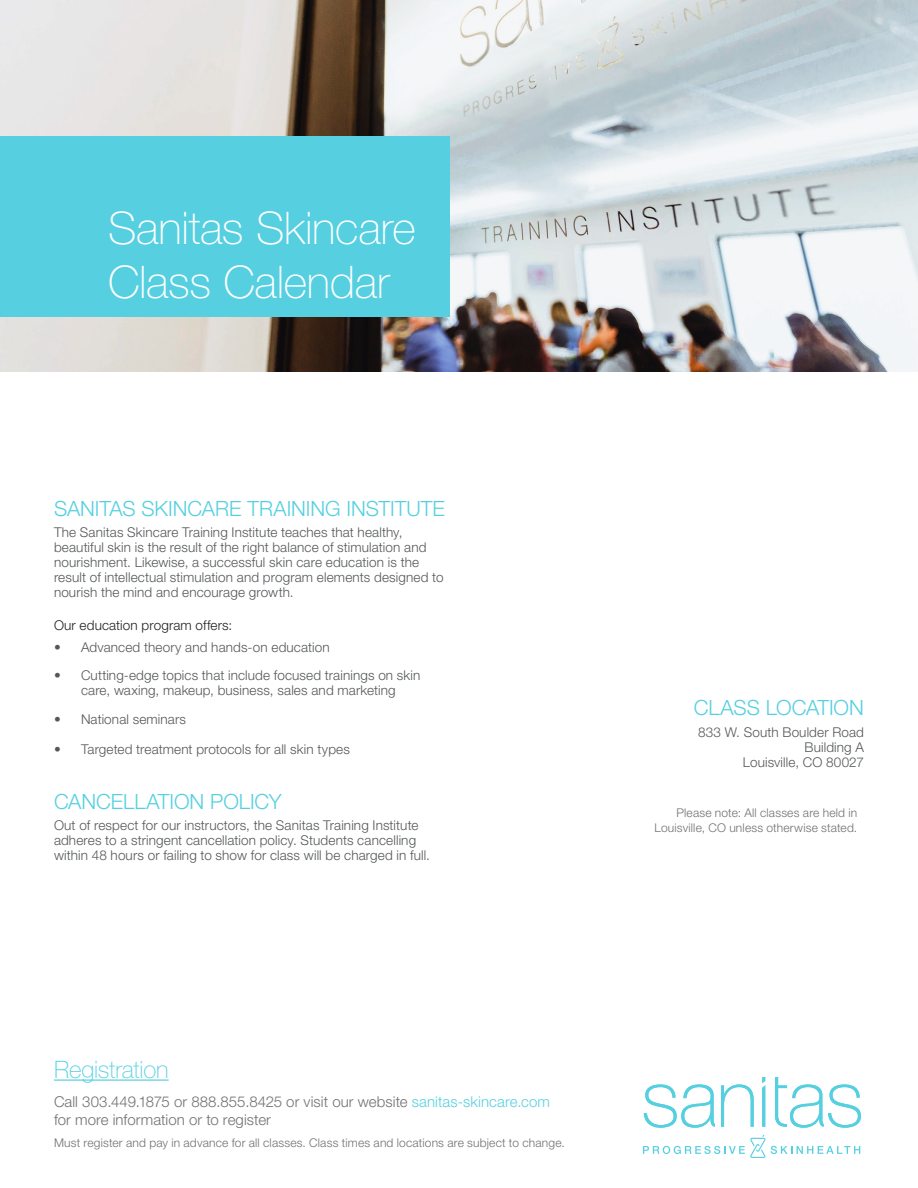
<style>
.page{position:relative;width:918px;height:1188px;background:#fff}
.page>*{position:absolute;margin:0;border:0;box-sizing:border-box;transform-origin:0 0}
.t1{font:100 45px/54px "Helvetica Neue LT Std";letter-spacing:-.01em;color:#fff}
.t2{font:100 24px "Helvetica Neue LT Std";letter-spacing:-.005em;color:#56d0e0}
.t3{font:300 21px "Helvetica Neue LT Std";letter-spacing:-.005em;color:#56d0e0}
.t4{font:300 15px/18px "Helvetica Neue LT Std";letter-spacing:.005em;color:#717074}
.t5{font:300 13.5px/15px "Helvetica Neue LT Std";letter-spacing:.01em;color:#54575a}
.t6{font:300 13.5px "Helvetica Neue LT Std";letter-spacing:.01em;color:#231f20}
.t7{font:300 12px/15px "Helvetica Neue LT Std";letter-spacing:.015em;color:#717074;text-align:right}
.s1{color:#56d0e0}
</style>
<div class="page">
<hr style="left:54px;top:1079px;width:115px;height:2px;background:#56d0e0">
<svg style="left:644px;top:1084px;width:71px;height:44px"></svg>
<svg style="left:721px;top:1084px;width:33px;height:43px"></svg>
<svg style="left:762px;top:1077px;width:3px;height:50px"></svg>
<svg style="left:775px;top:1077px;width:86px;height:51px"></svg>
<svg style="left:643px;top:1135px;width:217px;height:23px"></svg>
<img style="left:0;top:0;width:918px;height:372px">
<div style="left:0;top:136px;width:450px;height:181px;background:#56d0e0"></div>
<h1 class="t1" style="left:108px;top:201px;width:309px">Sanitas Skincare<br>Class Calendar</h1>
<h3 class="t3" style="left:54px;top:495px;width:393px">SANITAS SKINCARE TRAINING INSTITUTE</h3>
<p class="t5" style="left:54px;top:525px;width:391px">The Sanitas Skincare Training Institute teaches that healthy, beautiful skin is the result of the right balance of stimulation and nourishment. Likewise, a successful skin care education is the result of intellectual stimulation and program elements designed to nourish the mind and encourage growth.</p>
<p class="t6" style="left:54px;top:617px;width:180px">Our education program offers:</p>
<p class="t5" style="left:54px;top:639px;width:277px">• Advanced theory and hands-on education</p>
<p class="t5" style="left:54px;top:668px;width:368px;text-align:center">• Cutting-edge topics that include focused trainings on skin care, waxing, makeup, business, sales and marketing</p>
<p class="t5" style="left:54px;top:711px;width:134px">• National seminars</p>
<p class="t5" style="left:54px;top:741px;width:297px">• Targeted treatment protocols for all skin types</p>
<h3 class="t3" style="left:54px;top:788px;width:229px">CANCELLATION POLICY</h3>
<p class="t5" style="left:54px;top:818px;width:377px">Out of respect for our instructors, the Sanitas Training Institute adheres to a stringent cancellation policy. Students cancelling within 48 hours or failing to show for class will be charged in full.</p>
<h2 class="t2" style="left:54px;top:1055px;width:116px">Registration</h2>
<p class="t4" style="left:54px;top:1092px;width:498px">Call 303.449.1875 or 888.855.8425 or visit our website <span class="s1">sanitas-skincare.com </span>for more information or to register</p>
<p class="t7" style="left:54px;top:1135px;width:512px">Must register and pay in advance for all classes. Class times and locations are subject to change.</p>
<h3 class="t3" style="left:694px;top:695px;width:172px">CLASS LOCATION</h3>
<p class="t5" style="left:698px;top:724px;width:167px;text-align:right">833 W. South Boulder Road<br>Building A<br>Louisville, CO 80027</p>
<p class="t7" style="left:655px;top:805px;width:204px">Please note: All classes are held in<br>Louisville, CO unless otherwise stated.</p>
</div>
